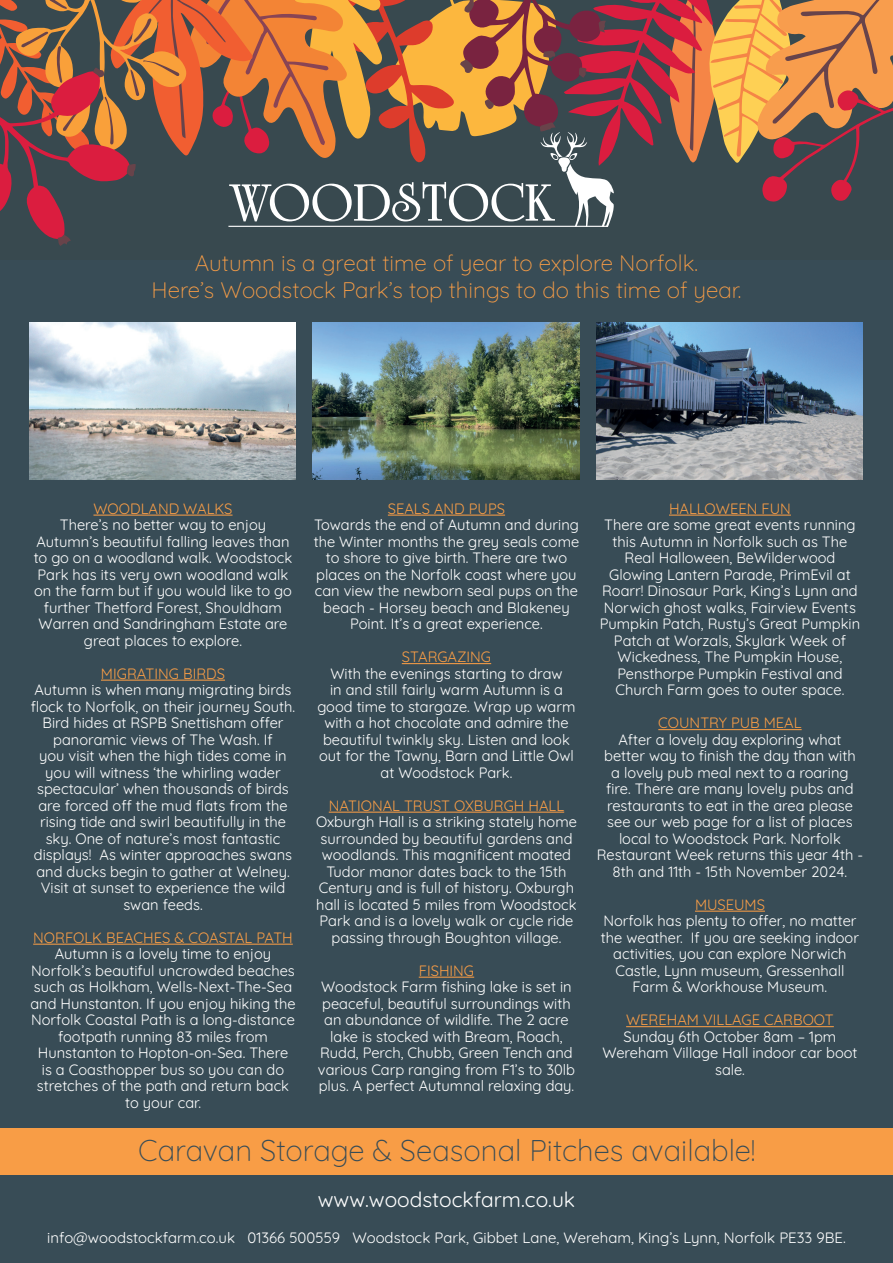
<style>
.page{position:relative;width:893px;height:1263px;background:#fff}
.page>*{position:absolute;margin:0;border:0;box-sizing:border-box;transform-origin:0 0}
.t1{font:300 30px "Quicksand";color:#384c56}
.t2{font:300 22.5px/27px "Quicksand";color:#f89d46;text-align:center}
.t3{font:300 21px "Quicksand";color:#fff}
.t4{font:300 15px/16.5px "Quicksand";color:#fff;text-align:center}
.t5{font:300 15px "Quicksand";color:#f89d46}
</style>
<div class="page">
<div style="left:0;top:259px;width:893px;height:1004px;background:#384c56"></div>
<div style="left:0;top:0;width:893px;height:259px;background:#38494f"></div>
<svg style="left:0;top:0;width:893px;height:246px"></svg>
<hr style="left:93px;top:515px;width:140px;height:1px;background:#f89d46">
<hr style="left:101px;top:680px;width:124px;height:1px;background:#f89d46">
<hr style="left:33px;top:944px;width:260px;height:1px;background:#f89d46">
<hr style="left:388px;top:515px;width:117px;height:1px;background:#f89d46">
<hr style="left:402px;top:663px;width:89px;height:1px;background:#f89d46">
<hr style="left:329px;top:812px;width:235px;height:1px;background:#f89d46">
<hr style="left:419px;top:977px;width:55px;height:1px;background:#f89d46">
<hr style="left:669px;top:515px;width:122px;height:1px;background:#f89d46">
<hr style="left:658px;top:729px;width:144px;height:1px;background:#f89d46">
<hr style="left:695px;top:911px;width:70px;height:1px;background:#f89d46">
<hr style="left:626px;top:1026px;width:208px;height:1px;background:#f89d46">
<img style="left:30px;top:322px;width:266px;height:158px">
<img style="left:596px;top:322px;width:267px;height:158px">
<img style="left:313px;top:322px;width:266px;height:158px">
<div style="left:1px;top:1128px;width:892px;height:46px;background:#f89d46"></div>
<h2 class="t2" style="left:151px;top:247px;width:591px">Autumn is a great time of year to explore Norfolk.<br>Here’s Woodstock Park’s top things to do this time of year.</h2>
<p class="t5" style="left:93px;top:497px;width:141px">WOODLAND WALKS</p>
<p class="t4" style="left:34px;top:515px;width:260px">There’s no better way to enjoy Autumn’s beautiful falling leaves than to go on a woodland walk. Woodstock Park has its very own woodland walk on the farm but if you would like to go further Thetford Forest, Shouldham Warren and Sandringham Estate are great places to explore.</p>
<p class="t5" style="left:101px;top:662px;width:126px">MIGRATING BIRDS</p>
<p class="t4" style="left:31px;top:680px;width:266px">Autumn is when many migrating birds flock to Norfolk, on their journey South.<br>Bird hides at RSPB Snettisham offer panoramic views of The Wash. If<br>you visit when the high tides come in you will witness ‘the whirling wader spectacular’ when thousands of birds are forced off the mud flats from the rising tide and swirl beautifully in the sky. One of nature’s most fantastic displays! As winter approaches swans and ducks begin to gather at Welney.<br>Visit at sunset to experience the wild swan feeds.</p>
<p class="t5" style="left:33px;top:926px;width:261px">NORFOLK BEACHES &amp; COASTAL PATH</p>
<p class="t4" style="left:30px;top:944px;width:267px">Autumn is a lovely time to enjoy Norfolk’s beautiful uncrowded beaches such as Holkham, Wells-Next-The-Sea and Hunstanton. If you enjoy hiking the Norfolk Coastal Path is a long-distance footpath running 83 miles from Hunstanton to Hopton-on-Sea. There<br>is a Coasthopper bus so you can do stretches of the path and return back to your car.</p>
<p class="t5" style="left:388px;top:497px;width:119px">SEALS AND PUPS</p>
<p class="t4" style="left:314px;top:515px;width:267px">Towards the end of Autumn and during the Winter months the grey seals come to shore to give birth. There are two places on the Norfolk coast where you can view the newborn seal pups on the beach - Horsey beach and Blakeney Point. It’s a great experience.</p>
<p class="t5" style="left:402px;top:645px;width:91px">STARGAZING</p>
<p class="t4" style="left:317px;top:663px;width:259px">With the evenings starting to draw<br>in and still fairly warm Autumn is a good time to stargaze. Wrap up warm with a hot chocolate and admire the beautiful twinkly sky. Listen and look out for the Tawny, Barn and Little Owl at Woodstock Park.</p>
<p class="t5" style="left:329px;top:794px;width:237px">NATIONAL TRUST OXBURGH HALL</p>
<p class="t4" style="left:316px;top:812px;width:262px">Oxburgh Hall is a striking stately home surrounded by beautiful gardens and woodlands. This magnificent moated Tudor manor dates back to the 15th Century and is full of history. Oxburgh hall is located 5 miles from Woodstock Park and is a lovely walk or cycle ride passing through Boughton village.</p>
<p class="t5" style="left:419px;top:959px;width:57px">FISHING</p>
<p class="t4" style="left:318px;top:977px;width:259px">Woodstock Farm fishing lake is set in peaceful, beautiful surroundings with an abundance of wildlife. The 2 acre lake is stocked with Bream, Roach, Rudd, Perch, Chubb, Green Tench and various Carp ranging from F1’s to 30lb plus. A perfect Autumnal relaxing day.</p>
<p class="t5" style="left:669px;top:497px;width:123px">HALLOWEEN FUN</p>
<p class="t4" style="left:600px;top:515px;width:262px">There are some great events running this Autumn in Norfolk such as The Real Halloween, BeWilderwood Glowing Lantern Parade, PrimEvil at Roarr! Dinosaur Park, King’s Lynn and Norwich ghost walks, Fairview Events Pumpkin Patch, Rusty’s Great Pumpkin Patch at Worzals, Skylark Week of Wickedness, The Pumpkin House, Pensthorpe Pumpkin Festival and Church Farm goes to outer space.</p>
<p class="t5" style="left:658px;top:711px;width:145px">COUNTRY PUB MEAL</p>
<p class="t4" style="left:597px;top:729px;width:268px">After a lovely day exploring what better way to finish the day than with<br>a lovely pub meal next to a roaring<br>fire. There are many lovely pubs and restaurants to eat in the area please see our web page for a list of places local to Woodstock Park. Norfolk Restaurant Week returns this year 4th - 8th and 11th - 15th November 2024.</p>
<p class="t5" style="left:695px;top:893px;width:71px">MUSEUMS</p>
<p class="t4" style="left:601px;top:911px;width:260px">Norfolk has plenty to offer, no matter the weather. If you are seeking indoor activities, you can explore Norwich Castle, Lynn museum, Gressenhall Farm &amp; Workhouse Museum.</p>
<p class="t5" style="left:626px;top:1008px;width:209px">WEREHAM VILLAGE CARBOOT</p>
<p class="t4" style="left:602px;top:1026px;width:257px">Sunday 6th October 8am – 1pm<br>Wereham Village Hall indoor car boot sale.</p>
<h1 class="t1" style="left:138px;top:1127px;width:619px">Caravan Storage &amp; Seasonal Pitches available!</h1>
<h3 class="t3" style="left:318px;top:1183px;width:259px">www.woodstockfarm.co.uk</h3>
<p class="t4" style="left:47px;top:1227px;width:800px">info@woodstockfarm.co.uk 01366 500559 Woodstock Park, Gibbet Lane, Wereham, King’s Lynn, Norfolk PE33 9BE.</p>
</div>
